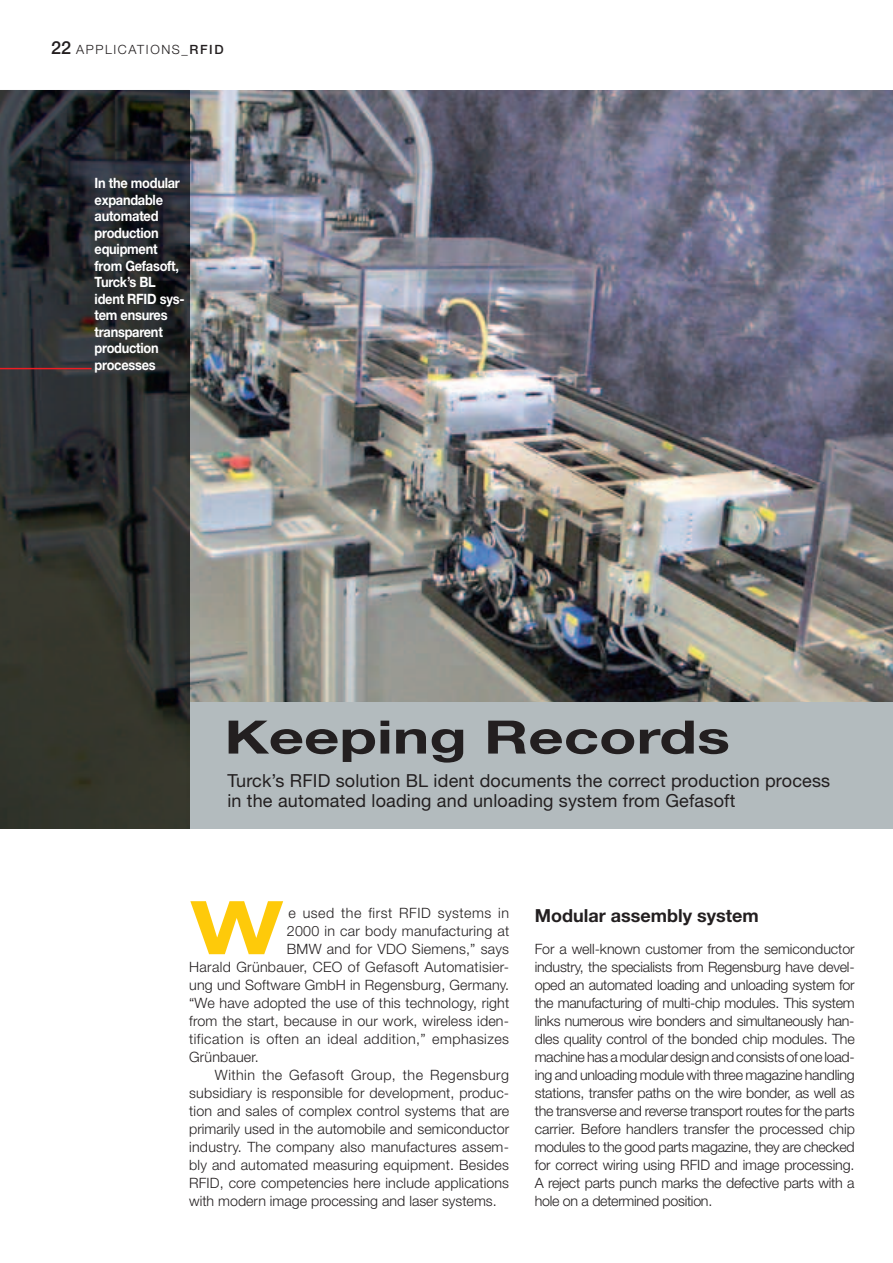
<style>
.page{position:relative;width:893px;height:1263px;background:#fff}
.page>*{position:absolute;margin:0;border:0;box-sizing:border-box;transform-origin:0 0}
.t1{font:700 74.25px "Helvetica Neue";color:#feca0a;scale:1.33 1}
.t2{font:700 46.2px "Helvetica Neue";color:#231f20;scale:1.33 1}
.t3{font:18px/19.5px "Helvetica Neue";letter-spacing:.01em;color:#231f20}
.t4{font:700 18px "Helvetica Neue";color:#231f20}
.t5{font:300 14.25px/18px "Helvetica Neue";letter-spacing:.01em;color:#231f20;text-align:justify}
.t6{font:700 14.25px/16.5px "Helvetica Neue";letter-spacing:-.02em;color:#fff;scale:.9 1}
.t7{font:300 14.25px "Helvetica Neue";letter-spacing:.03em;color:#231f20}
.t8{font:300 14.25px "Helvetica Neue";letter-spacing:.035em;color:#231f20}
.t9{font:300 12.75px "Helvetica Neue";letter-spacing:.125em;color:#231f20}
.s1{font-weight:500;font-size:18px}
.s2{font-weight:500}
</style>
<div class="page">
<img style="left:189px;top:90px;width:704px;height:612px">
<div style="left:189px;top:702px;width:704px;height:126px;background:#b3bbbe"></div>
<img style="left:0;top:90px;width:189px;height:738px">
<hr style="left:0;top:368px;width:92px;height:1px;background:#ee1d23">
<p class="t9" style="left:51px;top:41px;width:174px"><span class="s1">22</span> APPLICATIOnS<span class="s2">_RFID</span></p>
<p class="t6" style="left:95px;top:174px;width:101px">In the modular expandable automated production equipment from Gefasoft,<br>Turck’s BL ident RFID sys&shy;tem ensures transparent production processes</p>
<h2 class="t2" style="left:224px;top:708px;width:382px">Keeping Records</h2>
<p class="t3" style="left:227px;top:771px;width:604px">Turck’s RFID solution BL ident documents the correct production process in the automated loading and unloading system from Gefasoft</p>
<h1 class="t1" style="left:190px;top:882px;width:72px">W</h1>
<p class="t8" style="left:288px;top:904px;width:222px">e used the first RFID systems in</p>
<p class="t5" style="left:287px;top:922px;width:224px">2000 in car body manufacturing at</p>
<p class="t5" style="left:287px;top:940px;width:224px">BMW and for VDO Siemens,” says</p>
<p class="t5" style="left:189px;top:958px;width:321px">Harald Grünbauer, CEO of Gefasoft Automatisier-</p>
<p class="t5" style="left:189px;top:976px;width:321px">ung und Software GmbH in Regensburg, Germany.</p>
<p class="t5" style="left:189px;top:994px;width:321px">“We have adopted the use of this technology, right</p>
<p class="t5" style="left:189px;top:1012px;width:321px">from the start, because in our work, wireless iden-</p>
<p class="t7" style="left:189px;top:1030px;width:321px">tification is often an ideal addition,” emphasizes</p>
<p class="t5" style="left:189px;top:1048px;width:71px">Grünbauer.</p>
<p class="t7" style="left:215px;top:1066px;width:296px">Within the Gefasoft Group, the Regensburg</p>
<p class="t5" style="left:189px;top:1084px;width:321px">subsidiary is responsible for development, produc-</p>
<p class="t5" style="left:189px;top:1102px;width:322px">tion and sales of complex control systems that are</p>
<p class="t5" style="left:189px;top:1120px;width:321px">primarily used in the automobile and semiconductor</p>
<p class="t5" style="left:189px;top:1138px;width:321px">industry. The company also manufactures assem-</p>
<p class="t5" style="left:189px;top:1156px;width:321px">bly and automated measuring equipment. Besides</p>
<p class="t5" style="left:189px;top:1174px;width:321px">RFID, core competencies here include applications</p>
<p class="t5" style="left:189px;top:1192px;width:309px">with modern image processing and laser systems.</p>
<p class="t4" style="left:535px;top:904px;width:225px">Modular assembly system</p>
<p class="t5" style="left:535px;top:940px;width:322px">For a well-known customer from the semiconductor industry, the specialists from Regensburg have devel&shy;oped an automated loading and unloading system for the manufacturing of multi-chip modules. This system links numerous wire bonders and simultaneously han&shy;dles quality control of the bonded chip modules. The machine has a modular design and consists of one load&shy;ing and unloading module with three magazine handling stations, transfer paths on the wire bonder, as well as the transverse and reverse transport routes for the parts carrier. Before handlers transfer the processed chip modules to the good parts magazine, they are checked for correct wiring using RFID and image processing.<br>A reject parts punch marks the defective parts with a hole on a determined position.</p>
</div>
